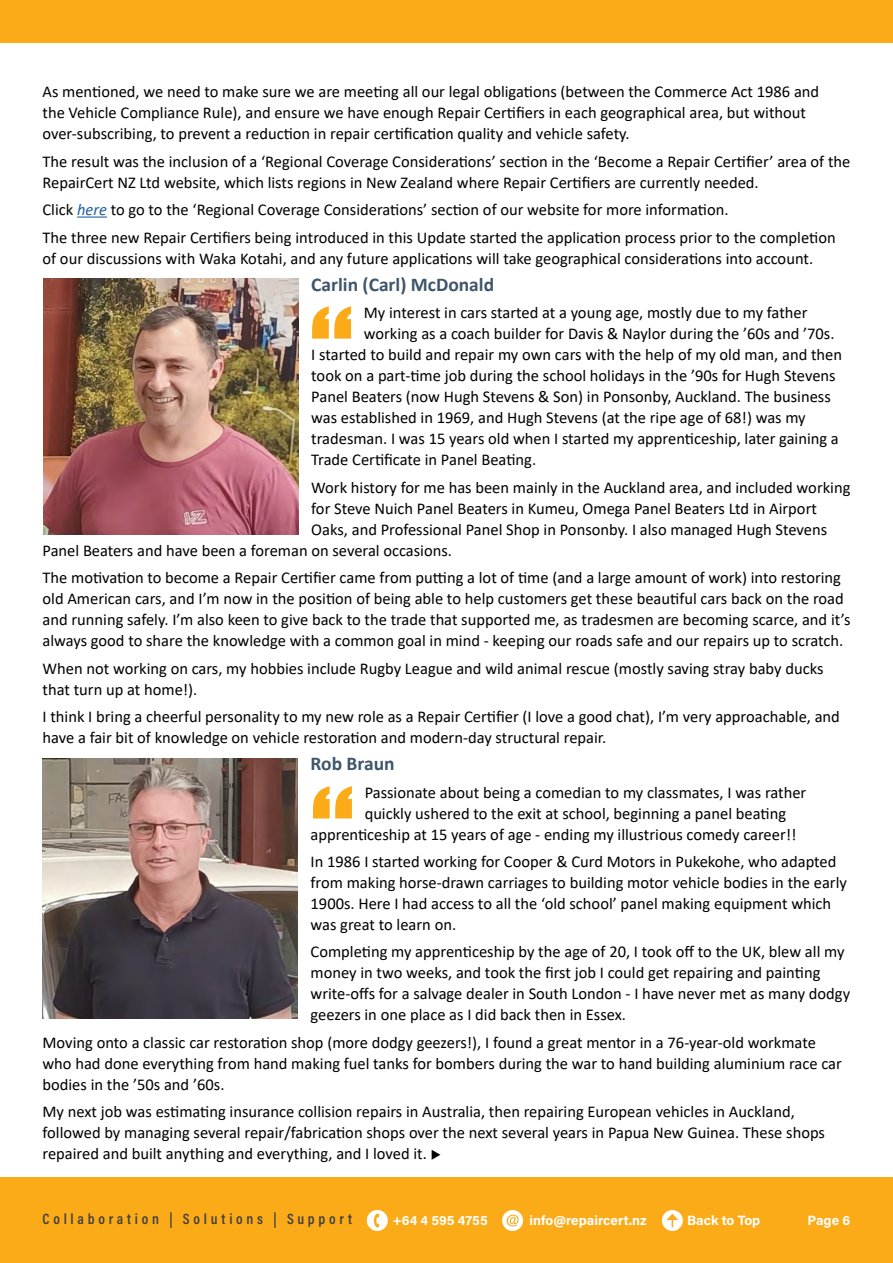
<style>
.page{position:relative;width:893px;height:1263px;background:#fff}
.page>*{position:absolute;margin:0;border:0;box-sizing:border-box;transform-origin:0 0}
.t1{font:700 19.5px "Calibri";color:#3e556a}
.t2{font:16.5px/21px "Calibri";color:#000}
.t3{font:600 15px "Acumin Pro Cond";letter-spacing:.25em;color:#414042}
.t4{font:700 13.5px "Acumin Pro";color:#fff}
.s1{font-style:italic;color:#215e9e}
</style>
<div class="page">
<div style="left:0;top:0;width:893px;height:43px;background:#fbab18"></div>
<div style="left:0;top:1178px;width:893px;height:85px;background:#fbab18"></div>
<div style="left:367px;top:1210px;width:21px;height:21px;background:#fff;border-radius:50%"></div>
<svg style="left:374px;top:1214px;width:5px;height:13px"></svg>
<div style="left:502px;top:1210px;width:21px;height:21px;background:#fff;border-radius:50%"></div>
<svg style="left:507px;top:1215px;width:12px;height:11px"></svg>
<div style="left:662px;top:1210px;width:21px;height:21px;background:#fff;border-radius:50%"></div>
<svg style="left:666px;top:1214px;width:12px;height:13px"></svg>
<hr style="left:77px;top:216px;width:30px;height:2px;background:#215e9e">
<img style="left:43px;top:279px;width:255px;height:255px">
<img style="left:43px;top:759px;width:255px;height:260px">
<svg style="left:312px;top:306px;width:39px;height:33px"></svg>
<svg style="left:313px;top:786px;width:39px;height:32px"></svg>
<p class="t2" style="left:43px;top:81px;width:778px">As mentioned, we need to make sure we are meeting all our legal obligations (between the Commerce Act 1986 and the Vehicle Compliance Rule), and ensure we have enough Repair Certifiers in each geographical area, but without over-subscribing, to prevent a reduction in repair certification quality and vehicle safety.</p>
<p class="t2" style="left:43px;top:150px;width:809px">The result was the inclusion of a ‘Regional Coverage Considerations’ section in the ‘Become a Repair Certifier’ area of the<br>RepairCert NZ Ltd website, which lists regions in New Zealand where Repair Certifiers are currently needed.</p>
<p class="t2" style="left:43px;top:196px;width:795px;line-height:27.3px">Click <span class="s1">here</span> to go to the ‘Regional Coverage Considerations’ section of our website for more information.<br>The three new Repair Certifiers being introduced in this Update started the application process prior to the completion</p>
<p class="t2" style="left:43px;top:247px;width:772px">of our discussions with Waka Kotahi, and any future applications will take geographical considerations into account.</p>
<p class="t1" style="left:311px;top:271px;width:184px">Carlin (Carl) McDonald</p>
<p class="t2" style="left:364px;top:302px;width:445px">My interest in cars started at a young age, mostly due to my father</p>
<p class="t2" style="left:364px;top:323px;width:472px">working as a coach builder for Davis &amp; Naylor during the ’60s and ’70s.</p>
<p class="t2" style="left:311px;top:344px;width:532px">I started to build and repair my own cars with the help of my old man, and then</p>
<p class="t2" style="left:311px;top:365px;width:526px">took on a part-time job during the school holidays in the ’90s for Hugh Stevens</p>
<p class="t2" style="left:311px;top:386px;width:521px">Panel Beaters (now Hugh Stevens &amp; Son) in Ponsonby, Auckland. The business</p>
<p class="t2" style="left:311px;top:407px;width:496px">was established in 1969, and Hugh Stevens (at the ripe age of 68!) was my</p>
<p class="t2" style="left:311px;top:428px;width:529px">tradesman. I was 15 years old when I started my apprenticeship, later gaining a</p>
<p class="t2" style="left:311px;top:449px;width:226px">Trade Certificate in Panel Beating.</p>
<p class="t2" style="left:311px;top:476px;width:541px">Work history for me has been mainly in the Auckland area, and included working</p>
<p class="t2" style="left:311px;top:497px;width:507px">for Steve Nuich Panel Beaters in Kumeu, Omega Panel Beaters Ltd in Airport</p>
<p class="t2" style="left:311px;top:518px;width:517px">Oaks, and Professional Panel Shop in Ponsonby. I also managed Hugh Stevens</p>
<p class="t2" style="left:43px;top:539px;width:411px">Panel Beaters and have been a foreman on several occasions.</p>
<p class="t2" style="left:43px;top:567px;width:809px">The motivation to become a Repair Certifier came from putting a lot of time (and a large amount of work) into restoring old American cars, and I’m now in the position of being able to help customers get these beautiful cars back on the road and running safely. I’m also keen to give back to the trade that supported me, as tradesmen are becoming scarce, and it’s always good to share the knowledge with a common goal in mind - keeping our roads safe and our repairs up to scratch.</p>
<p class="t2" style="left:43px;top:657px;width:782px">When not working on cars, my hobbies include Rugby League and wild animal rescue (mostly saving stray baby ducks that turn up at home!).</p>
<p class="t2" style="left:43px;top:705px;width:799px">I think I bring a cheerful personality to my new role as a Repair Certifier (I love a good chat), I’m very approachable, and have a fair bit of knowledge on vehicle restoration and modern-day structural repair.</p>
<p class="t1" style="left:311px;top:750px;width:86px">Rob Braun</p>
<p class="t2" style="left:365px;top:781px;width:443px">Passionate about being a comedian to my classmates, I was rather</p>
<p class="t2" style="left:365px;top:802px;width:423px">quickly ushered to the exit at school, beginning a panel beating</p>
<p class="t2" style="left:311px;top:823px;width:487px">apprenticeship at 15 years of age - ending my illustrious comedy career!!</p>
<p class="t2" style="left:311px;top:851px;width:538px">In 1986 I started working for Cooper &amp; Curd Motors in Pukekohe, who adapted from making horse-drawn carriages to building motor vehicle bodies in the early 1900s. Here I had access to all the ‘old school’ panel making equipment which was great to learn on.</p>
<p class="t2" style="left:311px;top:941px;width:541px">Completing my apprenticeship by the age of 20, I took off to the UK, blew all my money in two weeks, and took the first job I could get repairing and painting write-offs for a salvage dealer in South London - I have never met as many dodgy geezers in one place as I did back then in Essex.</p>
<p class="t2" style="left:43px;top:1031px;width:801px">Moving onto a classic car restoration shop (more dodgy geezers!), I found a great mentor in a 76-year-old workmate who had done everything from hand making fuel tanks for bombers during the war to hand building aluminium race car bodies in the ’50s and ’60s.</p>
<p class="t2" style="left:43px;top:1101px;width:784px">My next job was estimating insurance collision repairs in Australia, then repairing European vehicles in Auckland, followed by managing several repair/fabrication shops over the next several years in Papua New Guinea. These shops repaired and built anything and everything, and I loved it. ◆</p>
<p class="t3" style="left:43px;top:1209px;width:311px">Collaboration | Solutions | Support</p>
<p class="t4" style="left:392px;top:1210px;width:97px">+64 4 595 4755</p>
<p class="t4" style="left:529px;top:1210px;width:119px">info@repaircert.nz</p>
<p class="t4" style="left:687px;top:1210px;width:75px">Back to Top</p>
<p class="t4" style="left:808px;top:1210px;width:44px">Page 6</p>
</div>
